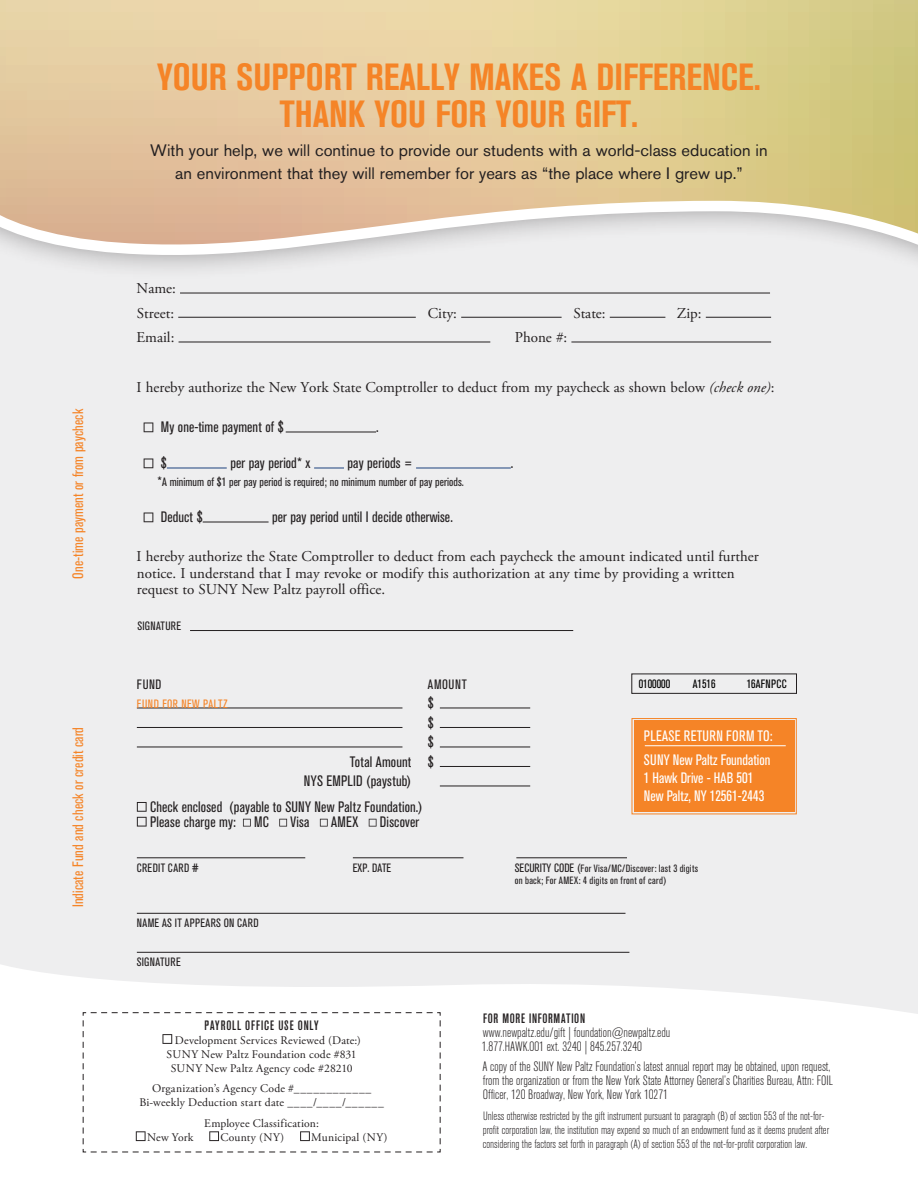
<style>
.page{position:relative;width:918px;height:1188px;background:#fff}
.page>*{position:absolute;margin:0;border:0;box-sizing:border-box;transform-origin:0 0}
.t1{font:700 condensed 37.5px/37.5px "Akzidenz Grotesk BE";color:#f58427;text-align:center}
.t2{font:16.5px/22.5px "Akzidenz Grotesk BE";color:#231f20;text-align:center}
.t3{font:15px/16.5px "Adobe Garamond Pro";color:#231f20}
.t4{font:condensed 15px/14.9px "Akzidenz Grotesk BE";letter-spacing:.005em;color:#231f20}
.t5{font:condensed 15px/24px "Akzidenz Grotesk BE";color:#fff}
.t6{font:condensed 15px "Akzidenz Grotesk BE";letter-spacing:.005em;color:#f58427}
.t7{font:300 condensed 13.5px/14px "Akzidenz Grotesk BE";color:#231f20}
.t8{font:500 condensed 13.5px "Akzidenz Grotesk BE";letter-spacing:.05em;color:#231f20}
.t9{font:condensed 13.5px "Akzidenz Grotesk BE";letter-spacing:.04em;color:#231f20}
.t10{font:300 condensed 12px/14px "Akzidenz Grotesk BE";color:#231f20}
.t11{font:condensed 12px "Akzidenz Grotesk BE";letter-spacing:.005em;color:#231f20}
.t12{font:condensed 12px "Akzidenz Grotesk BE";letter-spacing:.03em;color:#231f20}
.t13{font:condensed 12px "Akzidenz Grotesk BE";letter-spacing:.03em;color:#f58427}
.t14{font:condensed 12px "Akzidenz Grotesk BE";color:#000}
.t15{font:condensed 12px "Akzidenz Grotesk BE";letter-spacing:.02em;color:#000}
.t16{font:11.7px/14px "Adobe Garamond Pro";letter-spacing:.015em;color:#231f20;text-align:center}
.t17{font:condensed 10.5px/12px "Akzidenz Grotesk BE";letter-spacing:.025em;color:#231f20}
.s1{font-style:italic}
.s2{font-size:13.5px}
.s3{font-size:12px}
</style>
<div class="page">
<div style="left:0;top:285px;width:918px;height:729px;background:#eeeeef"></div>
<div style="left:0;top:0;width:918px;height:285px;background:#231f20;opacity:.4"></div>
<svg style="left:0;top:0;width:918px;height:257px;background:#e2cea3"></svg>
<hr style="left:180px;top:293px;width:590px;height:1px;background:#231f20">
<hr style="left:178px;top:317px;width:238px;height:1px;background:#231f20">
<hr style="left:461px;top:317px;width:101px;height:1px;background:#231f20">
<hr style="left:610px;top:317px;width:55px;height:1px;background:#231f20">
<hr style="left:706px;top:317px;width:65px;height:1px;background:#231f20">
<hr style="left:179px;top:342px;width:311px;height:1px;background:#231f20">
<hr style="left:571px;top:342px;width:200px;height:1px;background:#231f20">
<svg style="left:144px;top:422px;width:9px;height:10px"></svg>
<hr style="left:286px;top:432px;width:90px;height:1px;background:#231f20">
<svg style="left:144px;top:459px;width:9px;height:9px"></svg>
<hr style="left:167px;top:468px;width:60px;height:1px;background:#1d427d">
<hr style="left:314px;top:468px;width:30px;height:1px;background:#1d427d">
<hr style="left:416px;top:468px;width:95px;height:1px;background:#1d427d">
<svg style="left:144px;top:513px;width:9px;height:9px"></svg>
<hr style="left:203px;top:522px;width:66px;height:1px;background:#231f20">
<hr style="left:190px;top:630px;width:383px;height:1px;background:#231f20">
<hr style="left:137px;top:708px;width:265px;height:1px;background:#231f20">
<hr style="left:440px;top:708px;width:90px;height:1px;background:#231f20">
<hr style="left:137px;top:727px;width:265px;height:1px;background:#231f20">
<hr style="left:440px;top:727px;width:90px;height:1px;background:#231f20">
<hr style="left:137px;top:747px;width:265px;height:1px;background:#231f20">
<hr style="left:440px;top:747px;width:90px;height:1px;background:#231f20">
<hr style="left:440px;top:766px;width:90px;height:1px;background:#231f20">
<hr style="left:440px;top:786px;width:90px;height:1px;background:#231f20">
<svg style="left:137px;top:802px;width:10px;height:25px"></svg>
<svg style="left:243px;top:819px;width:8px;height:8px"></svg>
<svg style="left:279px;top:819px;width:8px;height:8px"></svg>
<svg style="left:320px;top:819px;width:8px;height:8px"></svg>
<svg style="left:369px;top:819px;width:8px;height:8px"></svg>
<hr style="left:137px;top:858px;width:168px;height:1px;background:#231f20">
<hr style="left:353px;top:858px;width:110px;height:1px;background:#231f20">
<hr style="left:516px;top:858px;width:111px;height:1px;background:#231f20">
<hr style="left:137px;top:913px;width:489px;height:1px;background:#231f20">
<hr style="left:137px;top:952px;width:492px;height:1px;background:#231f20">
<svg style="left:82px;top:1012px;width:359px;height:141px"></svg>
<div style="left:632px;top:674px;width:165px;height:20px;border:1px solid #231f20"></div>
<svg style="left:631px;top:718px;width:166px;height:97px;background:#f48a32"></svg>
<div style="left:635px;top:722px;width:158px;height:89px;border:1px solid #f58427"></div>
<hr style="left:645px;top:745px;width:141px;height:1px;background:#fff">
<p class="t6" style="left:70px;top:579px;width:171px;rotate:-90deg">One-time payment or from paycheck</p>
<p class="t6" style="left:70px;top:907px;width:182px;rotate:-90deg">Indicate Fund and check or credit card</p>
<h1 class="t1" style="left:157px;top:58px;width:605px">YOUR SUPPORT REALLY MAKES A DIFFERENCE.<br>THANK YOU FOR YOUR GIFT.</h1>
<p class="t2" style="left:150px;top:139px;width:619px">With your help, we will continue to provide our students with a world-class education in an environment that they will remember for years as “the place where I grew up.”</p>
<p class="t3" style="left:137px;top:276px;width:41px;line-height:24.8px">Name:<br>Street:</p>
<p class="t3" style="left:428px;top:305px;width:31px">City:</p>
<p class="t3" style="left:573px;top:305px;width:34px">State:</p>
<p class="t3" style="left:677px;top:305px;width:26px">Zip:</p>
<p class="t3" style="left:136px;top:330px;width:39px">Email:</p>
<p class="t3" style="left:515px;top:330px;width:54px">Phone #:</p>
<p class="t3" style="left:137px;top:379px;width:640px">I hereby authorize the New York State Comptroller to deduct from my paycheck as shown below <span class="s1">(check one)</span>:</p>
<p class="t4" style="left:161px;top:420px;width:124px">My one-time payment of $</p>
<p class="t4" style="left:376px;top:420px;width:4px">.</p>
<p class="t4" style="left:161px;top:456px;width:7px">$</p>
<p class="t4" style="left:230px;top:456px;width:82px">per pay period* x</p>
<p class="t4" style="left:348px;top:456px;width:66px">pay periods =</p>
<p class="t4" style="left:511px;top:456px;width:4px">.</p>
<p class="t11" style="left:158px;top:475px;width:308px"><span class="s2">*</span>A minimum of $1 per pay period is required; no minimum number of pay periods.</p>
<p class="t4" style="left:161px;top:510px;width:43px">Deduct $</p>
<p class="t4" style="left:272px;top:510px;width:182px">per pay period until I decide otherwise.</p>
<p class="t3" style="left:137px;top:549px;width:624px">I hereby authorize the State Comptroller to deduct from each paycheck the amount indicated until further notice. I understand that I may revoke or modify this authorization at any time by providing a written request to SUNY New Paltz payroll office.</p>
<p class="t11" style="left:137px;top:619px;width:45px">SIGNATURE</p>
<p class="t9" style="left:137px;top:676px;width:26px">FUND</p>
<p class="t9" style="left:428px;top:676px;width:40px">AMOUNT</p>
<p class="t4" style="left:428px;top:696px;width:7px">$</p>
<p class="t4" style="left:428px;top:715px;width:7px">$</p>
<p class="t4" style="left:428px;top:735px;width:7px">$</p>
<p class="t4" style="left:350px;top:754px;width:85px">Total Amount $</p>
<p class="t4" style="left:304px;top:774px;width:109px">NYS EMPLID (paystub)</p>
<p class="t4" style="left:150px;top:799px;width:274px">Check enclosed (payable to SUNY New Paltz Foundation.)<br>Please charge my: MC</p>
<p class="t13" style="left:137px;top:697px;width:92px">FUND FOR NEW PALTZ</p>
<p class="t4" style="left:291px;top:814px;width:21px">Visa</p>
<p class="t4" style="left:331px;top:814px;width:29px">AMEX</p>
<p class="t4" style="left:380px;top:814px;width:41px">Discover</p>
<p class="t14" style="left:639px;top:677px;width:33px">0100000</p>
<p class="t14" style="left:693px;top:677px;width:24px">A1516</p>
<p class="t15" style="left:747px;top:677px;width:42px">16AFNPCC</p>
<p class="t5" style="left:644px;top:724px;width:130px">PLEASE RETURN FORM TO:<br>SUNY New Paltz Foundation</p>
<p class="t5" style="left:644px;top:769px;width:122px;line-height:18px">1 Hawk Drive - HAB 501<br>New Paltz, NY 12561-2443</p>
<p class="t12" style="left:137px;top:861px;width:63px">CREDIT CARD #</p>
<p class="t11" style="left:353px;top:861px;width:40px">EXP. DATE</p>
<p class="t17" style="left:515px;top:862px;width:185px"><span class="s3">SECURITY CODE (</span>For Visa/MC/Discover: last 3 digits on back; For AMEX: 4 digits on front of card)</p>
<p class="t12" style="left:137px;top:916px;width:123px">NAME AS IT APPEARS ON CARD</p>
<p class="t11" style="left:137px;top:955px;width:45px">SIGNATURE</p>
<p class="t8" style="left:205px;top:1018px;width:116px">PAYROLL OFFICE USE ONLY</p>
<p class="t16" style="left:175px;top:1034px;width:187px">Development Services Reviewed (Date:)</p>
<p class="t16" style="left:167px;top:1048px;width:192px">SUNY New Paltz Foundation code #831</p>
<p class="t16" style="left:171px;top:1062px;width:183px">SUNY New Paltz Agency code #28210</p>
<p class="t16" style="left:140px;top:1082px;width:246px">Organization’s Agency Code #____________<br>Bi-weekly Deduction start date ____/____/______</p>
<p class="t16" style="left:204px;top:1117px;width:116px">Employee Classification:</p>
<p class="t16" style="left:147px;top:1131px;width:48px">New York</p>
<p class="t16" style="left:220px;top:1131px;width:65px">County (NY)</p>
<p class="t16" style="left:311px;top:1131px;width:78px">Municipal (NY)</p>
<p class="t8" style="left:483px;top:1011px;width:103px">FOR MORE INFORMATION</p>
<p class="t7" style="left:482px;top:1026px;width:190px">www.newpaltz.edu/gift | foundation@newpaltz.edu<br>1.877.HAWK.001 ext. 3240 | 845.257.3240</p>
<p class="t7" style="left:482px;top:1060px;width:352px">A copy of the SUNY New Paltz Foundation’s latest annual report may be obtained, upon request, from the organization or from the New York State Attorney General’s Charities Bureau, Attn: FOIL<br>Officer, 120 Broadway, New York, New York 10271</p>
<p class="t10" style="left:483px;top:1109px;width:348px">Unless otherwise restricted by the gift instrument pursuant to paragraph (B) of section 553 of the not-for&shy;profit corporation law, the institution may expend so much of an endowment fund as it deems prudent after considering the factors set forth in paragraph (A) of section 553 of the not-for-profit corporation law.</p>
</div>
